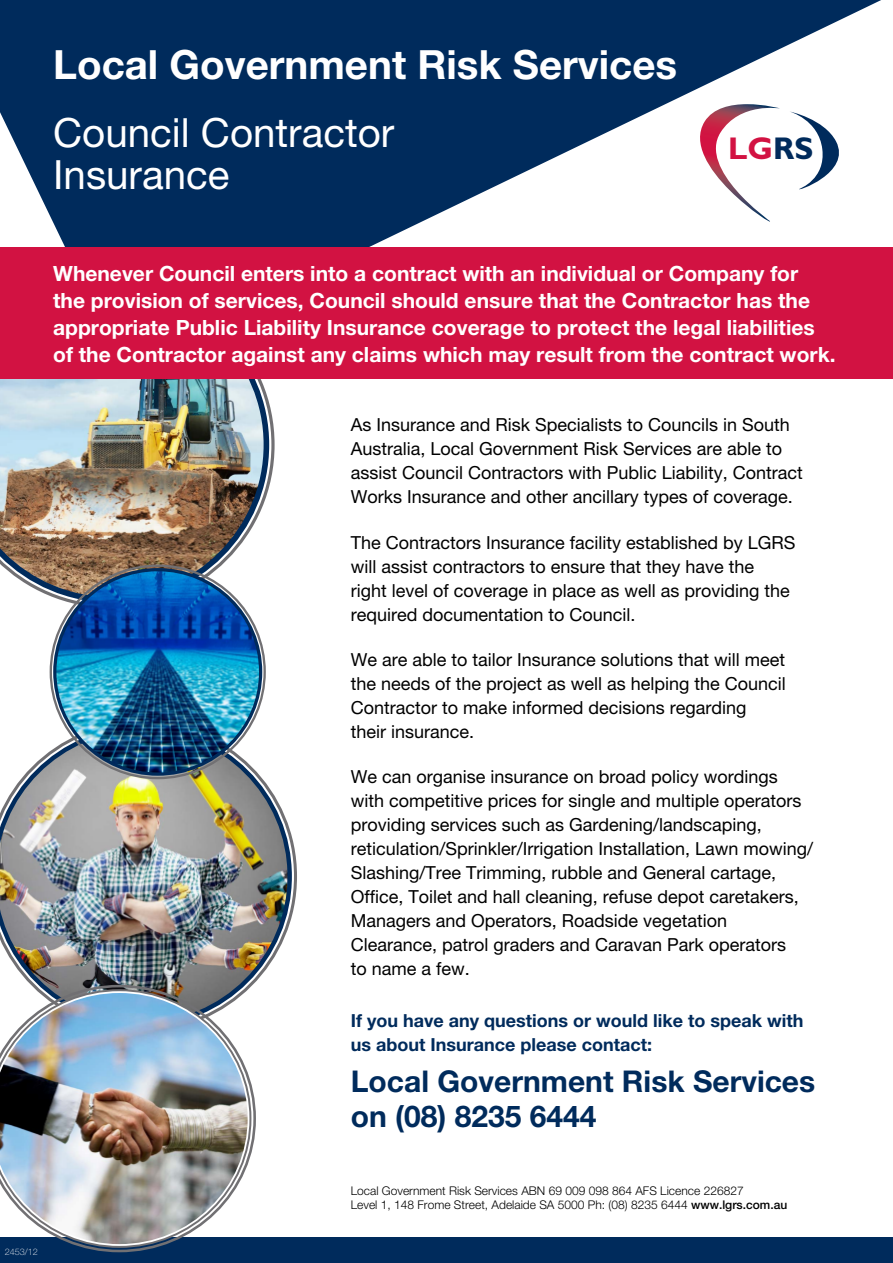
<style>
.page{position:relative;width:893px;height:1263px;background:#fff}
.page>*{position:absolute;margin:0;border:0;box-sizing:border-box;transform-origin:0 0}
.t1{font:700 40.35px "Helvetica Neue";color:#fff}
.t2{font:40.35px "Helvetica Neue";color:#fff}
.t3{font:700 31.5px "Gill Sans";color:#d21242}
.t4{font:700 30px/34.5px "Helvetica Neue";color:#002b5c}
.t5{font:700 21px/27px "Helvetica Neue";color:#fff}
.t6{font:18px/24px "Helvetica Neue";color:#000}
.t7{font:700 18px/24px "Helvetica Neue";color:#002b5c}
.t8{font:300 12px/14.4px "Helvetica Neue";color:#000}
.t9{font:100 9px "Helvetica Neue";color:#fff}
.s1{color:#002b5c}
.s2{font-weight:500}
</style>
<div class="page">
<svg style="left:0;top:0;width:881px;height:247px;fill:#002b5c"></svg>
<div style="left:0;top:1237px;width:893px;height:26px;background:#002b5c"></div>
<img style="left:0;top:379px;width:269px;height:219px">
<img style="left:0;top:747px;width:290px;height:238px">
<img style="left:56px;top:570px;width:204px;height:203px">
<div style="left:0;top:247px;width:893px;height:132px;background:#d21242"></div>
<svg style="left:31px;top:985px;width:225px;height:267px"></svg>
<svg style="left:31px;top:989px;width:220px;height:259px"></svg>
<img style="left:0;top:991px;width:249px;height:255px">
<svg style="left:678px;top:102px;width:102px;height:127px"></svg>
<svg style="left:789px;top:111px;width:50px;height:82px"></svg>
<h1 class="t1" style="left:53px;top:40px;width:625px">Local Government Risk Services</h1>
<h1 class="t2" style="left:53px;top:108px;width:343px">Council Contractor</h1>
<h1 class="t2" style="left:53px;top:151px;width:178px">Insurance</h1>
<h2 class="t3" style="left:728px;top:129px;width:87px">LG<span class="s1">RS</span></h2>
<p class="t5" style="left:53px;top:259px;width:784px">Whenever Council enters into a contract with an individual or Company for<br>the provision of services, Council should ensure that the Contractor has the appropriate Public Liability Insurance coverage to protect the legal liabilities of the Contractor against any claims which may result from the contract work.</p>
<p class="t6" style="left:351px;top:413px;width:454px">As Insurance and Risk Specialists to Councils in South Australia, Local Government Risk Services are able to assist Council Contractors with Public Liability, Contract Works Insurance and other ancillary types of coverage.</p>
<p class="t6" style="left:351px;top:530px;width:446px">The Contractors Insurance facility established by LGRS will assist contractors to ensure that they have the<br>right level of coverage in place as well as providing the required documentation to Council.</p>
<p class="t6" style="left:351px;top:647px;width:437px">We are able to tailor Insurance solutions that will meet the needs of the project as well as helping the Council Contractor to make informed decisions regarding their insurance.</p>
<p class="t6" style="left:351px;top:764px;width:464px">We can organise insurance on broad policy wordings with competitive prices for single and multiple operators providing services such as Gardening/landscaping, reticulation/Sprinkler/Irrigation Installation, Lawn mowing/ Slashing/Tree Trimming, rubble and General cartage, Office, Toilet and hall cleaning, refuse depot caretakers, Managers and Operators, Roadside vegetation Clearance, patrol graders and Caravan Park operators<br>to name a few.</p>
<p class="t7" style="left:351px;top:1008px;width:454px">If you have any questions or would like to speak with us about Insurance please contact:</p>
<h3 class="t4" style="left:351px;top:1064px;width:466px">Local Government Risk Services on (08) 8235 6444</h3>
<p class="t9" style="left:5px;top:1247px;width:35px">2453/12</p>
<p class="t8" style="left:351px;top:1183px;width:438px">Local Government Risk Services ABN 69 009 098 864 AFS Licence 226827<br>Level 1, 148 Frome Street, Adelaide SA 5000 Ph: (08) 8235 6444 <span class="s2">www.lgrs.com.au</span></p>
</div>
